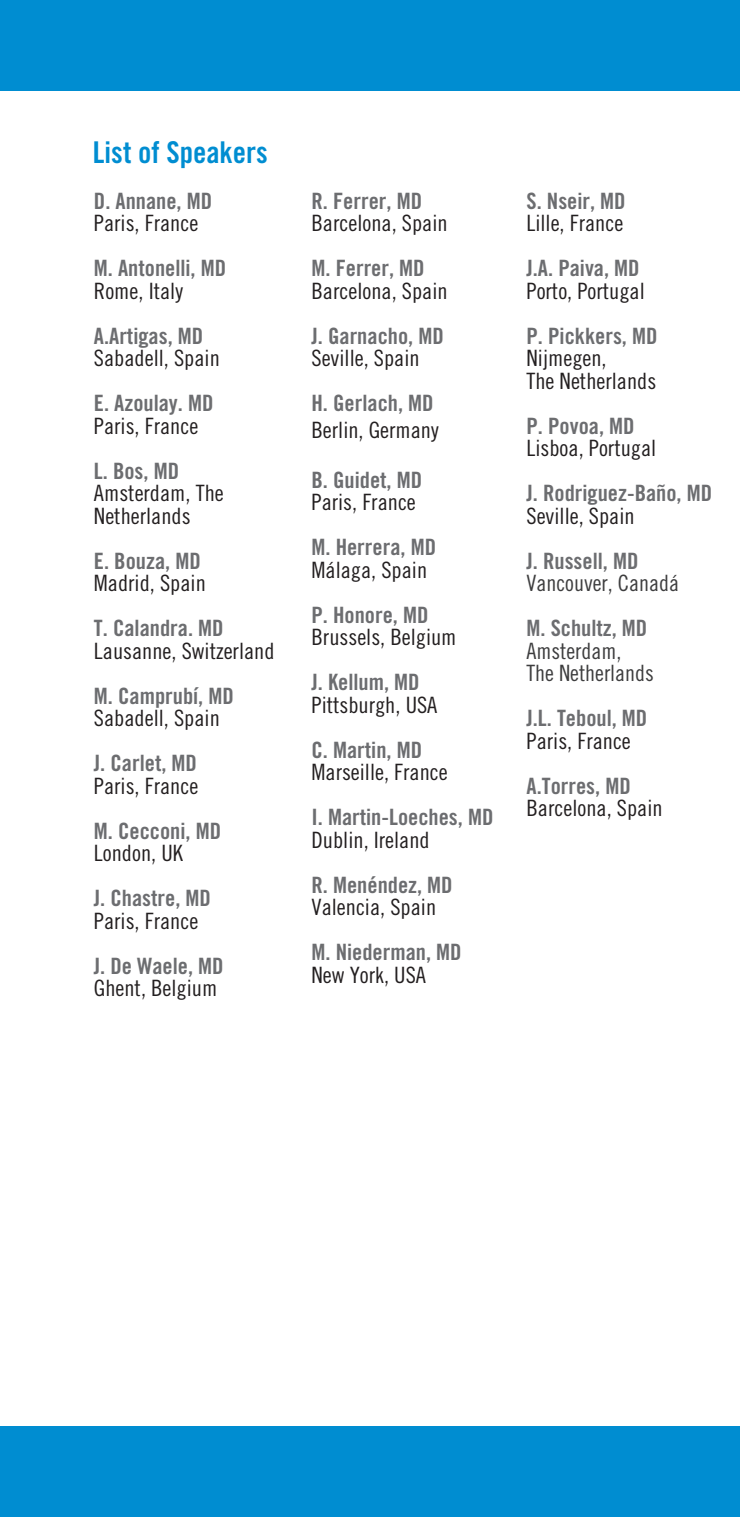
<style>
.page{position:relative;width:740px;height:1517px;background:#fff}
.page>*{position:absolute;margin:0;border:0;box-sizing:border-box;transform-origin:0 0}
.t1{font:30px "Trade Gothic Bold Cond Twenty";color:#008dd1}
.t2{font:22.5px/22.5px "Trade Gothic Cond Eighteen";color:#231f20}
.t3{font:22.5px "Trade Gothic Bold Cond Twenty";color:#6c6d70}
.t4{font:22.5px/22.5px "Trade Gothic Cond Eighteen";color:#3d3d3e}
</style>
<div class="page">
<div style="left:0;top:1426px;width:740px;height:91px;background:#008dd1"></div>
<div style="left:0;top:0;width:740px;height:91px;background:#008dd1"></div>
<h1 class="t1" style="left:93px;top:134px;width:176px">List of Speakers</h1>
<p class="t3" style="left:94px;top:187px;width:120px">D. Annane, MD</p>
<p class="t2" style="left:94px;top:211px;width:106px">Paris, France</p>
<p class="t3" style="left:94px;top:254px;width:134px">M. Antonelli, MD</p>
<p class="t2" style="left:94px;top:279px;width:91px">Rome, Italy</p>
<p class="t3" style="left:94px;top:322px;width:111px">A.Artigas, MD</p>
<p class="t2" style="left:94px;top:346px;width:127px">Sabadell, Spain</p>
<p class="t3" style="left:94px;top:389px;width:121px">E. Azoulay. MD</p>
<p class="t2" style="left:94px;top:414px;width:106px">Paris, France</p>
<p class="t3" style="left:94px;top:457px;width:87px">L. Bos, MD</p>
<p class="t2" style="left:94px;top:481px;width:131px">Amsterdam, The<br>Netherlands</p>
<p class="t3" style="left:94px;top:547px;width:108px">E. Bouza, MD</p>
<p class="t2" style="left:94px;top:571px;width:113px">Madrid, Spain</p>
<p class="t3" style="left:94px;top:614px;width:131px">T. Calandra. MD</p>
<p class="t2" style="left:94px;top:639px;width:182px">Lausanne, Switzerland</p>
<p class="t3" style="left:94px;top:682px;width:141px">M. Camprubí, MD</p>
<p class="t2" style="left:94px;top:706px;width:127px">Sabadell, Spain</p>
<p class="t3" style="left:94px;top:749px;width:105px">J. Carlet, MD</p>
<p class="t2" style="left:94px;top:774px;width:106px">Paris, France</p>
<p class="t3" style="left:94px;top:817px;width:129px">M. Cecconi, MD</p>
<p class="t2" style="left:94px;top:841px;width:91px">London, UK</p>
<p class="t3" style="left:94px;top:884px;width:118px">J. Chastre, MD</p>
<p class="t2" style="left:94px;top:909px;width:106px">Paris, France</p>
<p class="t3" style="left:94px;top:952px;width:131px">J. De Waele, MD</p>
<p class="t2" style="left:94px;top:976px;width:125px">Ghent, Belgium</p>
<p class="t3" style="left:311px;top:187px;width:112px">R. Ferrer, MD</p>
<p class="t2" style="left:311px;top:211px;width:138px">Barcelona, Spain</p>
<p class="t3" style="left:311px;top:254px;width:115px">M. Ferrer, MD</p>
<p class="t2" style="left:311px;top:279px;width:138px">Barcelona, Spain</p>
<p class="t3" style="left:311px;top:322px;width:134px">J. Garnacho, MD</p>
<p class="t2" style="left:311px;top:346px;width:110px">Seville, Spain</p>
<p class="t3" style="left:311px;top:389px;width:124px">H. Gerlach, MD</p>
<p class="t2" style="left:311px;top:418px;width:129px">Berlin, Germany</p>
<p class="t3" style="left:311px;top:466px;width:112px">B. Guidet, MD</p>
<p class="t2" style="left:311px;top:490px;width:106px">Paris, France</p>
<p class="t3" style="left:311px;top:533px;width:126px">M. Herrera, MD</p>
<p class="t2" style="left:311px;top:558px;width:117px">Málaga, Spain</p>
<p class="t3" style="left:311px;top:601px;width:118px">P. Honore, MD</p>
<p class="t2" style="left:311px;top:625px;width:147px">Brussels, Belgium</p>
<p class="t3" style="left:311px;top:668px;width:110px">J. Kellum, MD</p>
<p class="t2" style="left:311px;top:693px;width:127px">Pittsburgh, USA</p>
<p class="t3" style="left:311px;top:736px;width:112px">C. Martin, MD</p>
<p class="t2" style="left:311px;top:760px;width:138px">Marseille, France</p>
<p class="t3" style="left:311px;top:803px;width:183px">I. Martin-Loeches, MD</p>
<p class="t2" style="left:311px;top:828px;width:120px">Dublin, Ireland</p>
<p class="t3" style="left:311px;top:871px;width:143px">R. Menéndez, MD</p>
<p class="t2" style="left:311px;top:895px;width:126px">Valencia, Spain</p>
<p class="t3" style="left:311px;top:938px;width:152px">M. Niederman, MD</p>
<p class="t2" style="left:311px;top:963px;width:116px">New York, USA</p>
<p class="t3" style="left:526px;top:187px;width:101px">S. Nseir, MD</p>
<p class="t2" style="left:526px;top:211px;width:98px">Lille, France</p>
<p class="t3" style="left:526px;top:254px;width:115px">J.A. Paiva, MD</p>
<p class="t2" style="left:526px;top:279px;width:120px">Porto, Portugal</p>
<p class="t3" style="left:526px;top:322px;width:132px">P. Pickkers, MD</p>
<p class="t2" style="left:526px;top:346px;width:131px">Nijmegen,<br>The Netherlands</p>
<p class="t3" style="left:526px;top:412px;width:110px">P. Povoa, MD</p>
<p class="t2" style="left:526px;top:436px;width:131px">Lisboa, Portugal</p>
<p class="t3" style="left:526px;top:479px;width:187px">J. Rodriguez-Baño, MD</p>
<p class="t2" style="left:526px;top:504px;width:110px">Seville, Spain</p>
<p class="t3" style="left:526px;top:547px;width:113px">J. Russell, MD</p>
<p class="t4" style="left:526px;top:571px;width:154px">Vancouver, Canadá</p>
<p class="t3" style="left:526px;top:614px;width:122px">M. Schultz, MD</p>
<p class="t4" style="left:526px;top:639px;width:129px">Amsterdam,<br>The Netherlands</p>
<p class="t3" style="left:526px;top:704px;width:122px">J.L. Teboul, MD</p>
<p class="t2" style="left:526px;top:729px;width:106px">Paris, France</p>
<p class="t3" style="left:526px;top:772px;width:106px">A.Torres, MD</p>
<p class="t2" style="left:526px;top:796px;width:138px">Barcelona, Spain</p>
</div>
